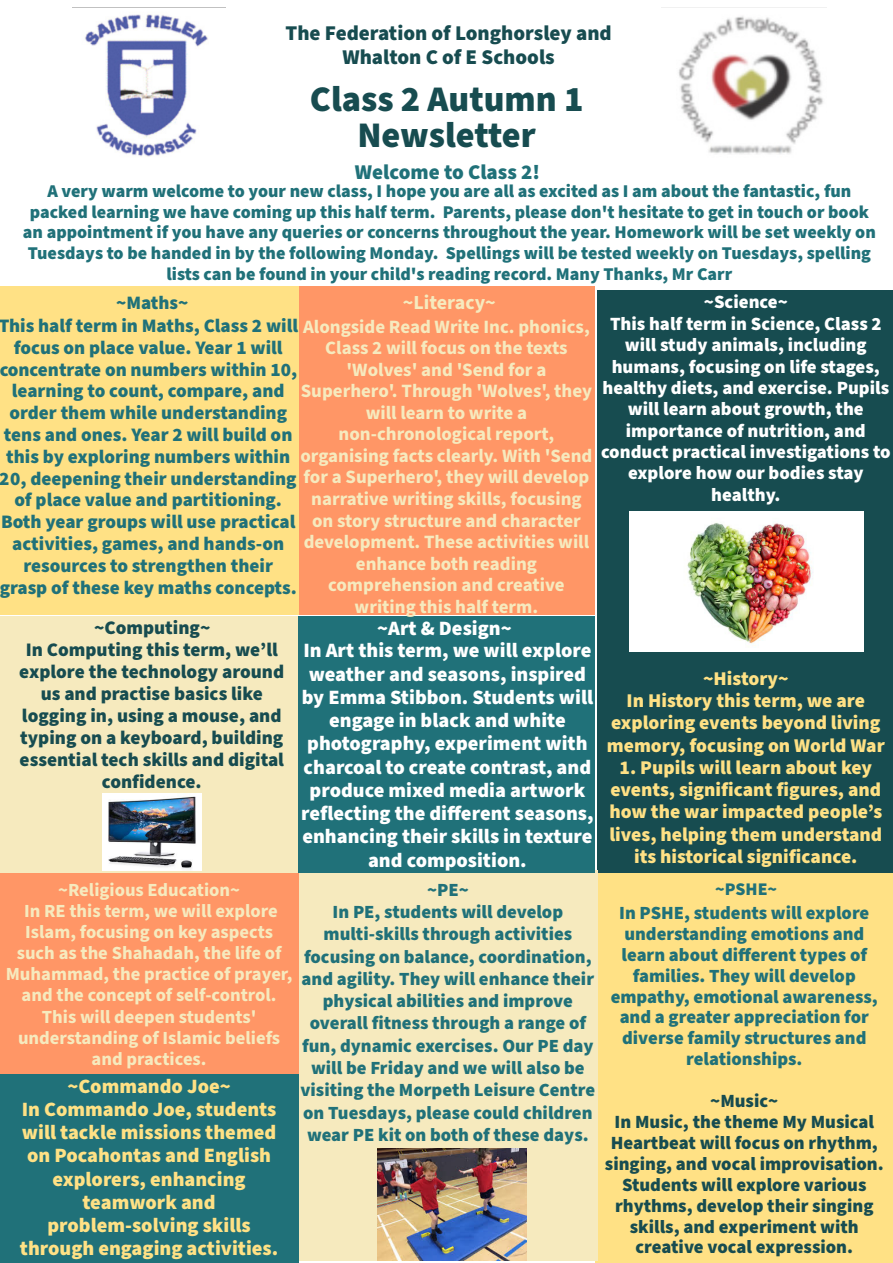
<style>
.page{position:relative;width:893px;height:1263px;background:#fff}
.page>*{position:absolute;margin:0;border:0;box-sizing:border-box;transform-origin:0 0}
.t1{font:900 36px/36px "Source Sans Pro";color:#174c50;text-align:center}
.t2{font:900 21px/23.9px "Source Sans Pro";color:#174c50;text-align:center}
.t3{font:900 21px "Source Sans Pro";color:#207179}
.t4{font:900 20.4px/23.1px "Source Sans Pro";color:#fff;text-align:center}
.t5{font:900 20.4px/23.2px "Source Sans Pro";color:#ffe185;text-align:center}
.t6{font:700 19.95px "Source Sans Pro";color:#f6eabe}
.t7{font:900 19.5px/22.2px "Source Sans Pro";color:#ffe185;text-align:center}
.t8{font:900 19.2px/21.9px "Source Sans Pro";color:#174c50;text-align:center}
.t9{font:900 19.05px/21.8px "Source Sans Pro";color:#207179;text-align:center}
.t10{font:700 18.9px/21.5px "Source Sans Pro";color:#f6eabe;text-align:center}
.t11{font:900 18.9px "Source Sans Pro";color:#207179}
.t12{font:900 18.75px/21.3px "Source Sans Pro";color:#fff;text-align:center}
.t13{font:900 18.6px/22.4px "Source Sans Pro";color:#207179;text-align:center}
.t14{font:900 18.6px/20.9px "Source Sans Pro";color:#174c50;text-align:center}
.t15{font:700 18.45px/21.1px "Source Sans Pro";color:#f6eabe;text-align:center}
.t16{font:900 18px/20.5px "Source Sans Pro";color:#207179;text-align:center}
.t17{font:900 17.85px "Source Sans Pro";color:#207179}
.s1{font-weight:700;font-size:18.9px;color:#f6eabe}
</style>
<div class="page">
<div style="left:595px;top:873px;width:297px;height:390px;background:#ffe185"></div>
<div style="left:597px;top:290px;width:295px;height:583px;background:#174c50"></div>
<div style="left:300px;top:871px;width:298px;height:390px;background:#f6eabe"></div>
<div style="left:298px;top:616px;width:296px;height:257px;background:#207179"></div>
<div style="left:298px;top:287px;width:296px;height:328px;background:#ff9666"></div>
<div style="left:0;top:1073px;width:298px;height:190px;background:#207179"></div>
<div style="left:0;top:873px;width:298px;height:200px;background:#ff9666"></div>
<div style="left:0;top:616px;width:297px;height:257px;background:#f6eabe"></div>
<div style="left:0;top:287px;width:298px;height:328px;background:#ffe185"></div>
<img style="left:73px;top:7px;width:152px;height:150px">
<img style="left:661px;top:7px;width:165px;height:147px">
<img style="left:629px;top:511px;width:234px;height:141px">
<img style="left:102px;top:794px;width:99px;height:77px">
<img style="left:377px;top:1148px;width:149px;height:112px">
<p class="t2" style="left:285px;top:22px;width:328px">The Federation of Longhorsley and<br>Whalton C of E Schools</p>
<h1 class="t1" style="left:310px;top:81px;width:275px">Class 2 Autumn 1<br>Newsletter</h1>
<p class="t3" style="left:355px;top:157px;width:186px">Welcome to Class 2!</p>
<p class="t16" style="left:23px;top:181px;width:854px">A very warm welcome to your new class, I hope you are all as excited as I am about the fantastic, fun packed learning we have coming up this half term. Parents, please don't hesitate to get in touch or book an appointment if you have any queries or concerns throughout the year. Homework will be set weekly on Tuesdays to be handed in by the following Monday. Spellings will be tested weekly on Tuesdays, spelling lists can be found in your child's reading record. Many Thanks, Mr Carr</p>
<p class="t6" style="left:403px;top:289px;width:94px">~Literacy~</p>
<p class="t9" style="left:-2px;top:315px;width:593px">This half term in Maths, Class 2 will <span class="s1">Alongside Read Write Inc. phonics,</span></p>
<p class="t10" style="left:300px;top:338px;width:293px">Class 2 will focus on the texts 'Wolves' and 'Send for a<br>Superhero'. Through 'Wolves', they will learn to write a non-chronological report, organising facts clearly. With 'Send</p>
<p class="t9" style="left:0;top:468px;width:591px">20, deepening their understanding <span class="s1">for a Superhero', they will develop</span></p>
<p class="t10" style="left:303px;top:488px;width:287px">narrative writing skills, focusing on story structure and character development. These activities will enhance both reading comprehension and creative writing this half term.</p>
<p class="t12" style="left:601px;top:292px;width:291px">~Science~<br>This half term in Science, Class 2 will study animals, including humans, focusing on life stages, healthy diets, and exercise. Pupils will learn about growth, the importance of nutrition, and conduct practical investigations to explore how our bodies stay healthy.</p>
<p class="t11" style="left:116px;top:289px;width:74px">~Maths~</p>
<p class="t9" style="left:-1px;top:337px;width:299px">focus on place value. Year 1 will concentrate on numbers within 10, learning to count, compare, and order them while understanding tens and ones. Year 2 will build on this by exploring numbers within</p>
<p class="t9" style="left:0;top:490px;width:298px">of place value and partitioning.<br>Both year groups will use practical activities, games, and hands-on resources to strengthen their grasp of these key maths concepts.</p>
<p class="t8" style="left:19px;top:617px;width:266px">~Computing~<br>In Computing this term, weʼll explore the technology around us and practise basics like logging in, using a mouse, and typing on a keyboard, building essential tech skills and digital confidence.</p>
<p class="t15" style="left:6px;top:879px;width:288px">~Religious Education~<br>In RE this term, we will explore<br>Islam, focusing on key aspects such as the Shahadah, the life of<br>Muhammad, the practice of prayer, and the concept of self-control.<br>This will deepen students' understanding of Islamic beliefs and practices.</p>
<p class="t5" style="left:20px;top:1074px;width:260px">~Commando Joe~<br>In Commando Joe, students will tackle missions themed on Pocahontas and English explorers, enhancing teamwork and problem-solving skills through engaging activities.</p>
<p class="t4" style="left:301px;top:617px;width:294px">~Art &amp; Design~<br>In Art this term, we will explore weather and seasons, inspired by Emma Stibbon. Students will engage in black and white photography, experiment with charcoal to create contrast, and produce mixed media artwork reflecting the different seasons, enhancing their skills in texture and composition.</p>
<p class="t13" style="left:300px;top:879px;width:296px">~PE~<br>In PE, students will develop multi-skills through activities focusing on balance, coordination, and agility. They will enhance their physical abilities and improve overall fitness through a range of fun, dynamic exercises. Our PE day will be Friday and we will also be visiting the Morpeth Leisure Centre on Tuesdays, please could children wear PE kit on both of these days.</p>
<p class="t7" style="left:606px;top:667px;width:279px">~History~<br>In History this term, we are exploring events beyond living memory, focusing on World War</p>
<p class="t7" style="left:609px;top:757px;width:274px">1. Pupils will learn about key events, significant figures, and how the war impacted peopleʼs lives, helping them understand its historical significance.</p>
<p class="t17" style="left:715px;top:877px;width:63px">~PSHE~</p>
<p class="t13" style="left:610px;top:903px;width:268px;line-height:20.9px">In PSHE, students will explore understanding emotions and learn about different types of families. They will develop empathy, emotional awareness, and a greater appreciation for diverse family structures and relationships.</p>
<p class="t14" style="left:605px;top:1091px;width:280px">~Music~<br>In Music, the theme My Musical<br>Heartbeat will focus on rhythm, singing, and vocal improvisation.<br>Students will explore various rhythms, develop their singing skills, and experiment with creative vocal expression.</p>
</div>
